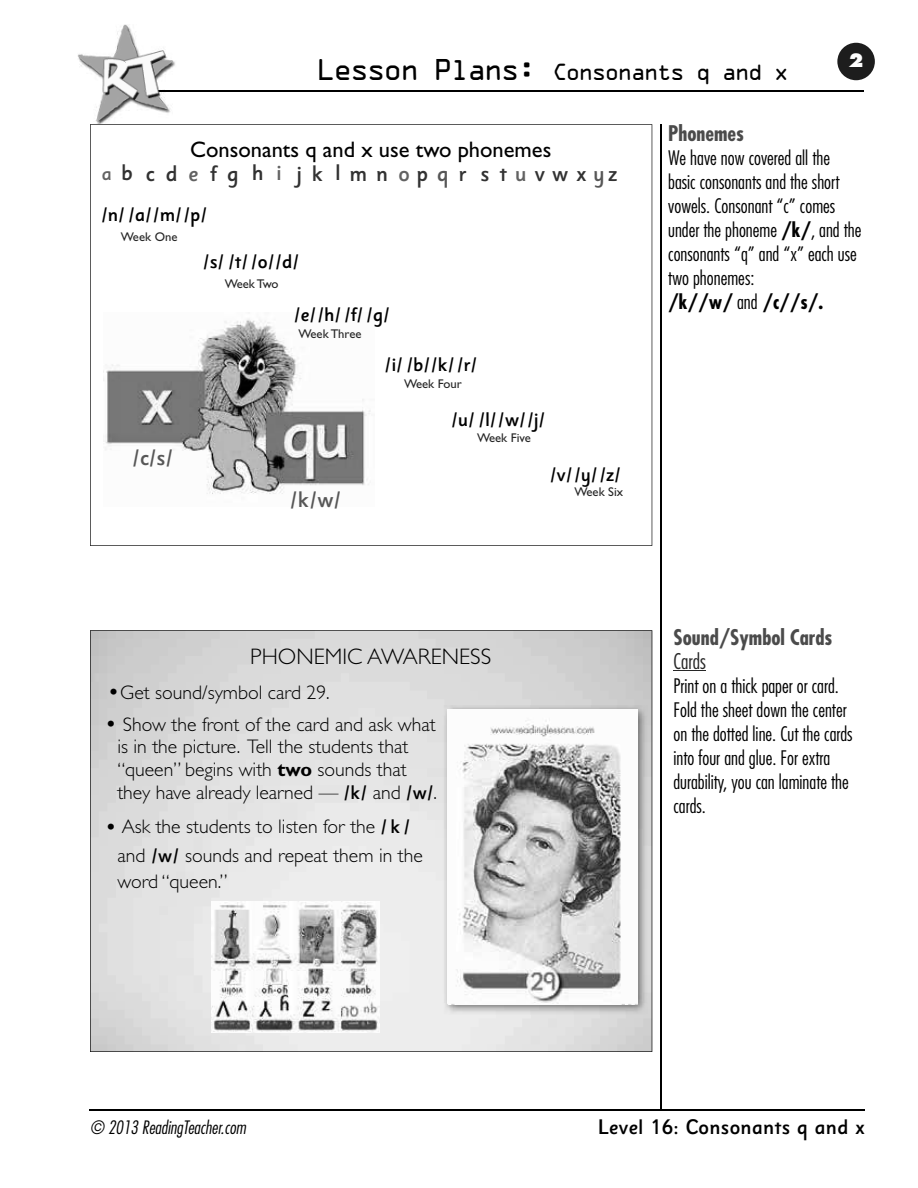
<style>
.page{position:relative;width:918px;height:1188px;background:#fff}
.page>*{position:absolute;margin:0;border:0;box-sizing:border-box;transform-origin:0 0}
.t1{font:22.5px "Gill Sans";color:#000}
.t2{font:300 22.5px "Gill Sans";color:#000}
.t3{font:500 22.5px "Sassoon Sans US Md";letter-spacing:.405em;color:#323232}
.t4{font:500 22.5px "Sassoon Sans US Md";letter-spacing:.43em;color:#323232}
.t5{font:500 22.5px "Sassoon Sans US Md";color:#575757}
.t6{font:21px "OCRA";letter-spacing:-.1em;color:#000}
.t7{font:700 condensed 21px "Futura";color:#4b4b4b}
.t8{font:500 21px "Sassoon Sans US Md";color:#000}
.t9{font:300 condensed 21px "Futura";color:#272727}
.t10{font:300 19.65px/22.8px "Gill Sans";color:#000}
.t11{font:500 19.65px "Sassoon Sans US Md";color:#000}
.t12{font:500 19.65px "Sassoon Sans US Md";color:#626262}
.t13{font:300 condensed 19.5px/24px "Futura";color:#000}
.t14{font:italic 300 condensed 18px "Futura";color:#000}
.t15{font:800 18px "Futura";color:#fff}
.t16{font:12.6px "Gill Sans";color:#252525}
.s1{font-size:27px}
.s2{color:#626262}
.s3{color:#575757}
.s4{font-weight:700}
.s5{font-size:24.6px}
.s6{font-family:"Sassoon Sans US Md";font-weight:500}
</style>
<div class="page">
<div style="left:837px;top:43px;width:38px;height:37px;background:#1d1d1d;border-radius:50%"></div>
<hr style="left:142px;top:90px;width:722px;height:2px;background:#000">
<hr style="left:661px;top:124px;width:1px;height:986px;background:#000">
<hr style="left:89px;top:1109px;width:776px;height:2px;background:#000">
<img style="left:78px;top:24px;width:97px;height:100px">
<img style="left:142px;top:90px;width:33px;height:2px">
<svg style="left:90px;top:124px;width:562px;height:422px"></svg>
<svg style="left:90px;top:630px;width:562px;height:422px;background:#d6d6d6"></svg>
<hr style="left:674px;top:670px;width:32px;height:1px;background:#272727">
<p class="t6" style="left:316px;top:63px;width:474px"><span class="s1">Lesson Plans:</span> Consonants q and x</p>
<p class="t15" style="left:849px;top:49px;width:16px">2</p>
<p class="t1" style="left:190px;top:136px;width:363px">Consonants q and x use two phonemes</p>
<p class="t3" style="left:121px;top:161px;width:35px">b c</p>
<p class="t3" style="left:210px;top:161px;width:30px">f g</p>
<p class="t3" style="left:165px;top:161px;width:35px">d <span class="s2">e</span></p>
<p class="t4" style="left:252px;top:161px;width:216px">h<span class="s2">i</span> jklmn<span class="s2">o</span> <span class="s3">q</span>r</p>
<p class="t3" style="left:416px;top:161px;width:14px">p</p>
<p class="t3" style="left:480px;top:161px;width:139px">st<span class="s2">u</span>vw <span class="s3">y</span>z</p>
<p class="t3" style="left:576px;top:161px;width:12px">x</p>
<p class="t12" style="left:102px;top:163px;width:12px">a</p>
<p class="t11" style="left:102px;top:204px;width:107px">/n/ /a//m//p/</p>
<p class="t11" style="left:203px;top:251px;width:97px">/s/ /t//o//d/</p>
<p class="t16" style="left:121px;top:229px;width:58px">Week One</p>
<p class="t5" style="left:132px;top:445px;width:42px">/c/s/</p>
<p class="t16" style="left:225px;top:277px;width:55px">Week Two</p>
<p class="t11" style="left:294px;top:304px;width:97px">/e//h/ /f/ /g/</p>
<p class="t11" style="left:385px;top:353px;width:94px">/i/ /b//k//r/</p>
<p class="t11" style="left:451px;top:408px;width:95px">/u/ /l//w//j/</p>
<p class="t16" style="left:299px;top:327px;width:65px">Week Three</p>
<p class="t16" style="left:404px;top:377px;width:59px">Week Four</p>
<p class="t5" style="left:290px;top:487px;width:53px">/k/w/</p>
<p class="t16" style="left:477px;top:431px;width:55px">Week Five</p>
<p class="t11" style="left:550px;top:463px;width:72px">/v//y//z/</p>
<p class="t16" style="left:575px;top:485px;width:50px">Week Six</p>
<p class="t7" style="left:668px;top:120px;width:77px">Phonemes</p>
<p class="t13" style="left:668px;top:145px;width:195px">We have now covered all the basic consonants and the short vowels. Consonant “c” comes under the phoneme <span class="s4">/k/</span>, and the consonants “q” and “x” each use two phonemes:<br><span class="s4">/k//w/</span> and <span class="s4">/c//s/.</span></p>
<p class="t2" style="left:250px;top:644px;width:242px">PHONEMIC AWARENESS</p>
<p class="t10" style="left:108px;top:681px;width:224px"><span class="s5">•</span>Get sound/symbol card 29.</p>
<p class="t10" style="left:117px;top:713px;width:321px;text-indent:-13px"><span class="s5">•</span> Show the front of the card and ask what is in the picture. Tell the students that “queen” begins with <span class="s4">two</span> sounds that they have already learned — <span class="s6">/k/</span> and <span class="s6">/w/</span>.</p>
<p class="t10" style="left:117px;top:813px;width:307px;line-height:27.5px;text-indent:-13px"><span class="s5">•</span> Ask the students to listen for the <span class="s6">/k/ </span>and <span class="s6">/w/</span> sounds and repeat them in the word “queen.”</p>
<p class="t7" style="left:674px;top:624px;width:160px">Sound/Symbol Cards</p>
<p class="t9" style="left:674px;top:648px;width:34px">Cards</p>
<p class="t13" style="left:674px;top:673px;width:181px">Print on a thick paper or card.<br>Fold the sheet down the center on the dotted line. Cut the cards into four and glue. For extra durability, you can laminate the cards.</p>
<p class="t14" style="left:90px;top:1116px;width:157px">© 2013 ReadingTeacher.com</p>
<p class="t8" style="left:598px;top:1115px;width:269px">Level 16: Consonants q and x</p>
</div>
